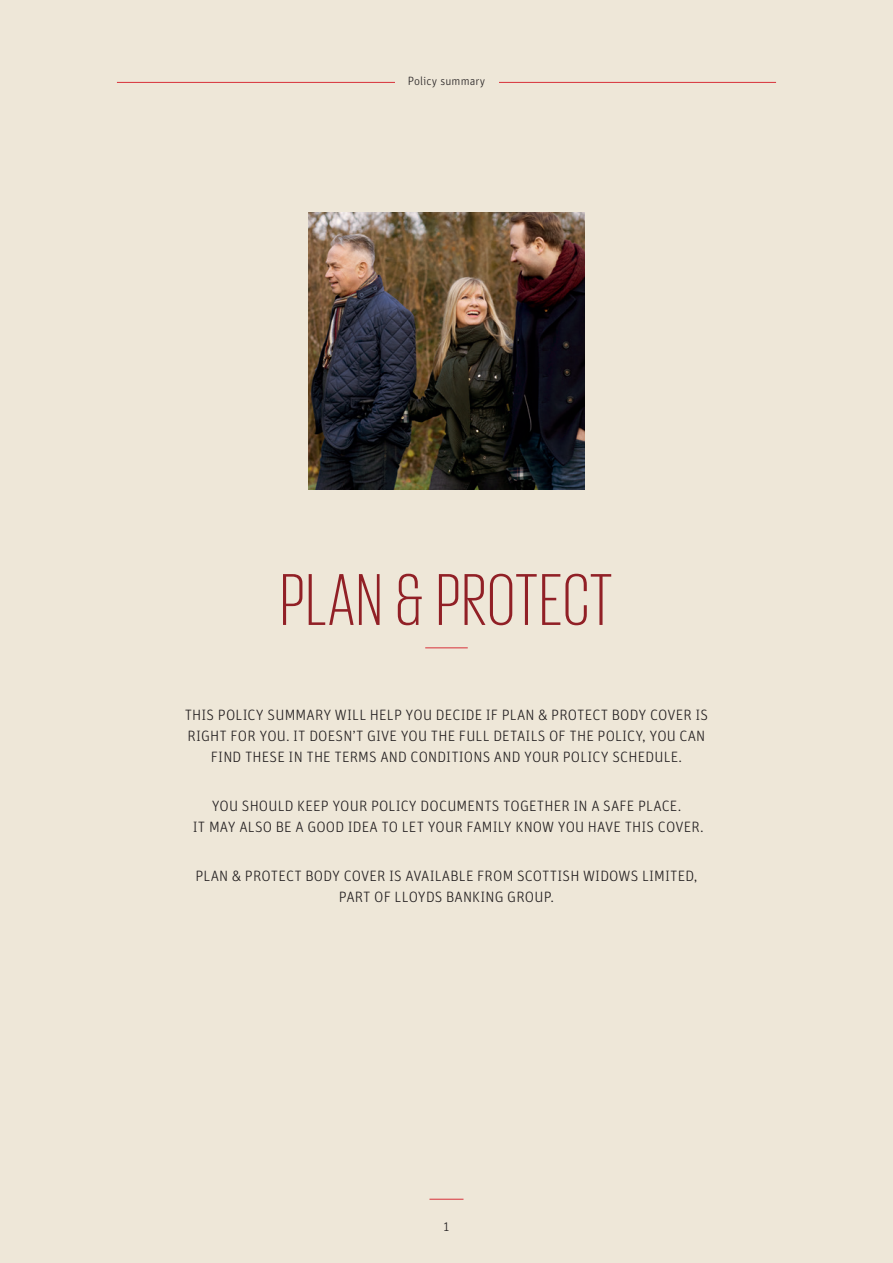
<style>
.page{position:relative;width:893px;height:1263px;background:#eee7d8}
.page>*{position:absolute;margin:0;border:0;box-sizing:border-box;transform-origin:0 0}
.Section_Heading_big{font:300 75px "Giorgio Sans";letter-spacing:.03em;color:#912026}
.Intro_Copy{font:300 15px/21px "Unit Rounded Pro";letter-spacing:.01em;color:#231f20;text-align:center}
.t1{font:300 13.5px "Unit Rounded Pro";color:#231f20}
.t2{font:300 12px "Unit Rounded Pro";letter-spacing:.01em;color:#231f20}
</style>
<div class="page">
<hr style="left:117px;top:82px;width:659px;height:1px;background:#d73039">
<div style="left:395px;top:77px;width:103px;height:8px;background:#eee7d8"></div>
<hr style="left:429px;top:1199px;width:34px;height:1px;background:#d73039">
<hr style="left:425px;top:647px;width:43px;height:1px;background:#d73039">
<img style="left:308px;top:213px;width:277px;height:276px">
<p class="t2" style="left:408px;top:73px;width:79px">Policy summary</p>
<p class="Section_Heading_big" style="left:281px;top:564px;width:333px">PLAN &amp; PROTECT</p>
<p class="Intro_Copy" style="left:185px;top:704px;width:525px">THIS POLICY SUMMARY WILL HELP YOU DECIDE IF PLAN &amp; PROTECT BODY COVER IS<br>RIGHT FOR YOU. IT DOESN’T GIVE YOU THE FULL DETAILS OF THE POLICY, YOU CAN<br>FIND THESE IN THE TERMS AND CONDITIONS AND YOUR POLICY SCHEDULE.</p>
<p class="Intro_Copy" style="left:193px;top:795px;width:512px">YOU SHOULD KEEP YOUR POLICY DOCUMENTS TOGETHER IN A SAFE PLACE.<br>IT MAY ALSO BE A GOOD IDEA TO LET YOUR FAMILY KNOW YOU HAVE THIS COVER.</p>
<p class="Intro_Copy" style="left:195px;top:865px;width:504px">PLAN &amp; PROTECT BODY COVER IS AVAILABLE FROM SCOTTISH WIDOWS LIMITED,<br>PART OF LLOYDS BANKING GROUP.</p>
<p class="t1" style="left:444px;top:1218px;width:7px">1</p>
</div>
